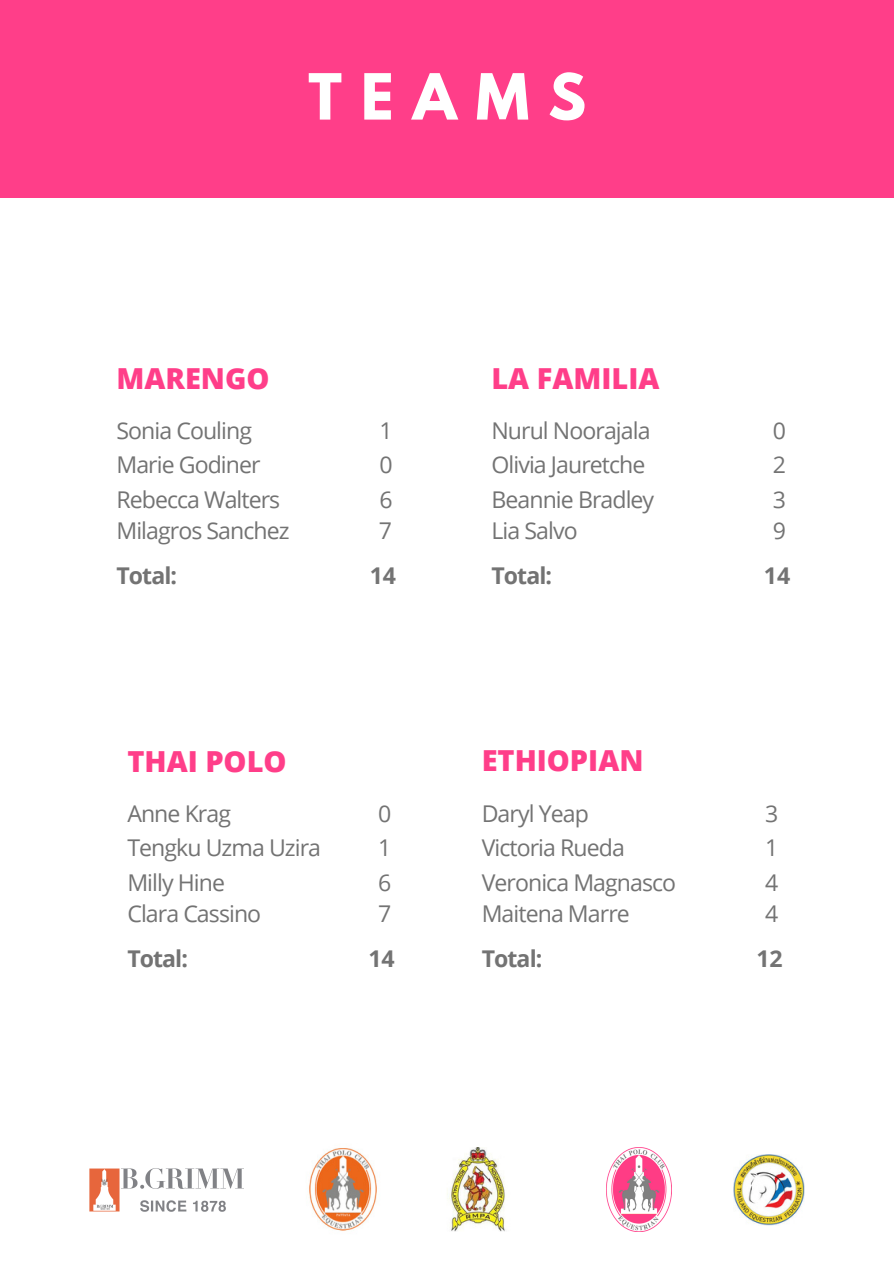
<style>
.page{position:relative;width:894px;height:1264px;background:#fff}
.page>*{position:absolute;margin:0;border:0;box-sizing:border-box;transform-origin:0 0}
.t1{font:700 56.25px "League Spartan";letter-spacing:.34em;color:#fff}
.t2{font:800 28.95px "Open Sans";color:#ff3e89}
.t3{font:23.1px/34.5px "Open Sans";letter-spacing:-.04em;color:#737373;text-align:justify}
.t4{font:700 23.1px "Open Sans";letter-spacing:-.04em;color:#737373}
</style>
<div class="page">
<div style="left:0;top:0;width:893px;height:197px;background:#ff3e89"></div>
<img style="left:89px;top:1168px;width:155px;height:44px">
<img style="left:733px;top:1154px;width:71px;height:71px">
<img style="left:447px;top:1147px;width:58px;height:83px">
<img style="left:309px;top:1148px;width:68px;height:83px">
<img style="left:606px;top:1147px;width:65px;height:83px">
<h1 class="t1" style="left:308px;top:69px;width:279px">TEAMS</h1>
<p class="t2" style="left:116px;top:357px;width:154px">MARENGO</p>
<p class="t2" style="left:491px;top:357px;width:169px">LA FAMILIA</p>
<p class="t3" style="left:116px;top:412px;width:137px">Sonia Couling</p>
<p class="t3" style="left:379px;top:412px;width:15px">1</p>
<p class="t3" style="left:491px;top:412px;width:160px">Nurul Noorajala</p>
<p class="t3" style="left:116px;top:447px;width:146px">Marie Godiner</p>
<p class="t3" style="left:379px;top:447px;width:15px">0</p>
<p class="t3" style="left:491px;top:447px;width:155px">Olivia Jauretche</p>
<p class="t3" style="left:116px;top:482px;width:165px">Rebecca Walters</p>
<p class="t3" style="left:379px;top:482px;width:15px">6</p>
<p class="t3" style="left:491px;top:482px;width:164px">Beannie Bradley</p>
<p class="t3" style="left:116px;top:513px;width:175px">Milagros Sanchez</p>
<p class="t3" style="left:379px;top:513px;width:15px">7</p>
<p class="t3" style="left:491px;top:513px;width:88px">Lia Salvo</p>
<p class="t4" style="left:116px;top:560px;width:62px">Total:</p>
<p class="t4" style="left:369px;top:560px;width:28px">14</p>
<p class="t4" style="left:491px;top:560px;width:62px">Total:</p>
<p class="t3" style="left:772px;top:412px;width:15px">0<br>2<br>3</p>
<p class="t3" style="left:772px;top:513px;width:15px">9</p>
<p class="t4" style="left:763px;top:560px;width:28px">14</p>
<p class="t2" style="left:127px;top:741px;width:161px">THAI POLO</p>
<p class="t2" style="left:481px;top:740px;width:163px">ETHIOPIAN</p>
<p class="t3" style="left:127px;top:795px;width:105px">Anne Krag</p>
<p class="t3" style="left:378px;top:795px;width:15px">0</p>
<p class="t3" style="left:481px;top:795px;width:109px">Daryl Yeap</p>
<p class="t3" style="left:764px;top:795px;width:15px">3</p>
<p class="t3" style="left:127px;top:830px;width:195px">Tengku Uzma Uzira</p>
<p class="t3" style="left:378px;top:830px;width:15px">1</p>
<p class="t3" style="left:481px;top:830px;width:145px">Victoria Rueda</p>
<p class="t3" style="left:764px;top:830px;width:15px">1</p>
<p class="t3" style="left:127px;top:864px;width:99px">Milly Hine</p>
<p class="t3" style="left:378px;top:864px;width:15px">6</p>
<p class="t3" style="left:481px;top:864px;width:196px">Veronica Magnasco</p>
<p class="t3" style="left:764px;top:864px;width:15px">4</p>
<p class="t3" style="left:127px;top:895px;width:135px">Clara Cassino</p>
<p class="t3" style="left:378px;top:895px;width:15px">7</p>
<p class="t3" style="left:481px;top:895px;width:149px">Maitena Marre</p>
<p class="t3" style="left:764px;top:895px;width:15px">4</p>
<p class="t4" style="left:127px;top:942px;width:62px">Total:</p>
<p class="t4" style="left:368px;top:942px;width:28px">14</p>
<p class="t4" style="left:481px;top:942px;width:62px">Total:</p>
<p class="t4" style="left:756px;top:942px;width:28px">12</p>
</div>
